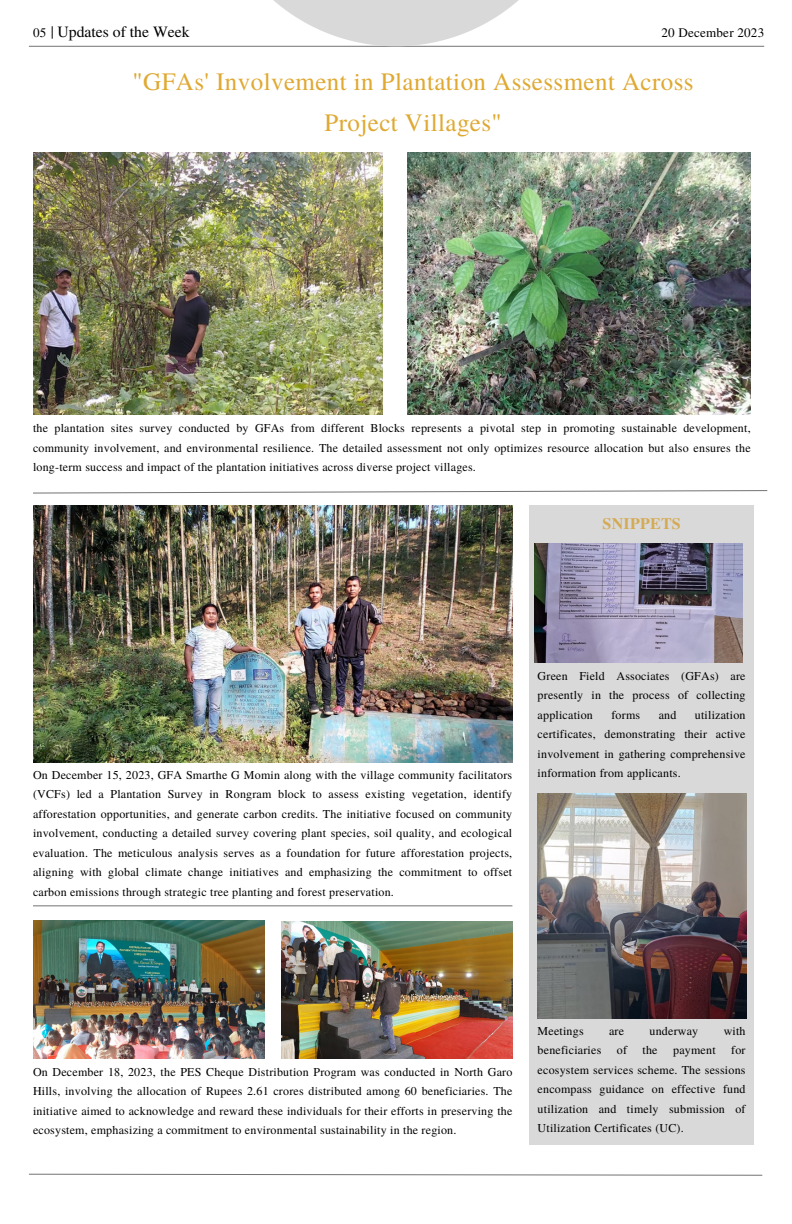
<style>
.page{position:relative;width:792px;height:1224px;background:#fff}
.page>*{position:absolute;margin:0;border:0;box-sizing:border-box;transform-origin:0 0}
.t1{font:25px/41.2px "Te X Gyre Termes";letter-spacing:.015em;color:#dfa932;text-align:center}
.t2{font:700 16px "Te X Gyre Termes";letter-spacing:.015em;color:#d4aa54}
.t3{font:15.7px "Te X Gyre Termes";color:#000}
.t4{font:13.1px "Te X Gyre Termes";letter-spacing:.015em;color:#000}
.t5{font:12px/19.5px "Te X Gyre Termes";letter-spacing:.015em;color:#000;text-align:justify}
</style>
<div class="page">
<svg style="left:52px;top:26px;width:1px;height:13px"></svg>
<hr style="left:29px;top:46px;width:735px;height:1px;background:#737373">
<svg style="left:210px;top:0;width:372px;height:46px"></svg>
<svg style="left:29px;top:1173px;width:734px;height:3px"></svg>
<div style="left:530px;top:505px;width:224px;height:640px;background:#d9d9d9"></div>
<svg style="left:33px;top:490px;width:735px;height:4px"></svg>
<img style="left:33px;top:152px;width:350px;height:263px">
<img style="left:407px;top:152px;width:344px;height:263px">
<img style="left:33px;top:505px;width:479px;height:258px">
<img style="left:534px;top:544px;width:209px;height:119px">
<img style="left:538px;top:793px;width:208px;height:225px">
<img style="left:33px;top:920px;width:231px;height:138px">
<hr style="left:33px;top:905px;width:479px;height:1px;background:#737373">
<img style="left:281px;top:921px;width:231px;height:137px">
<p class="t4" style="left:33px;top:24px;width:15px">05</p>
<p class="t3" style="left:58px;top:21px;width:134px">Updates of the Week</p>
<p class="t4" style="left:661px;top:24px;width:104px">20 December 2023</p>
<p class="t1" style="left:133px;top:60px;width:563px">"GFAs' Involvement in Plantation Assessment Across<br>Project Villages"</p>
<p class="t5" style="left:33px;top:418px;width:719px">the plantation sites survey conducted by GFAs from different Blocks represents a pivotal step in promoting sustainable development, community involvement, and environmental resilience. The detailed assessment not only optimizes resource allocation but also ensures the long-term success and impact of the plantation initiatives across diverse project villages.</p>
<p class="t2" style="left:603px;top:512px;width:80px">SNIPPETS</p>
<p class="t5" style="left:33px;top:764px;width:481px">On December 15, 2023, GFA Smarthe G Momin along with the village community facilitators (VCFs) led a Plantation Survey in Rongram block to assess existing vegetation, identify afforestation opportunities, and generate carbon credits. The initiative focused on community involvement, conducting a detailed survey covering plant species, soil quality, and ecological evaluation. The meticulous analysis serves as a foundation for future afforestation projects, aligning with global climate change initiatives and emphasizing the commitment to offset carbon emissions through strategic tree planting and forest preservation.</p>
<p class="t5" style="left:538px;top:666px;width:210px">Green Field Associates (GFAs) are presently in the process of collecting application</p>
<p class="t5" style="left:538px;top:705px;width:210px;text-indent:157px">utilization certificates, demonstrating their active involvement in gathering comprehensive information from applicants.</p>
<p class="t5" style="left:611px;top:705px;width:30px">forms</p>
<p class="t5" style="left:659px;top:705px;width:19px">and</p>
<p class="t5" style="left:33px;top:1062px;width:481px">On December 18, 2023, the PES Cheque Distribution Program was conducted in North Garo Hills, involving the allocation of Rupees 2.61 crores distributed among 60 beneficiaries. The initiative aimed to acknowledge and reward these individuals for their efforts in preserving the ecosystem, emphasizing a commitment to environmental sustainability in the region.</p>
<p class="t5" style="left:538px;top:1021px;width:48px">Meetings</p>
<p class="t5" style="left:609px;top:1021px;width:17px">are</p>
<p class="t5" style="left:650px;top:1021px;width:50px">underway</p>
<p class="t5" style="left:724px;top:1021px;width:23px">with</p>
<p class="t5" style="left:538px;top:1040px;width:65px">beneficiaries</p>
<p class="t5" style="left:617px;top:1040px;width:12px">of</p>
<p class="t5" style="left:643px;top:1040px;width:17px">the</p>
<p class="t5" style="left:673px;top:1040px;width:44px">payment</p>
<p class="t5" style="left:538px;top:1040px;width:210px;text-indent:194px">for ecosystem services scheme. The sessions encompass guidance on effective fund utilization and timely submission of Utilization Certificates (UC).</p>
</div>
